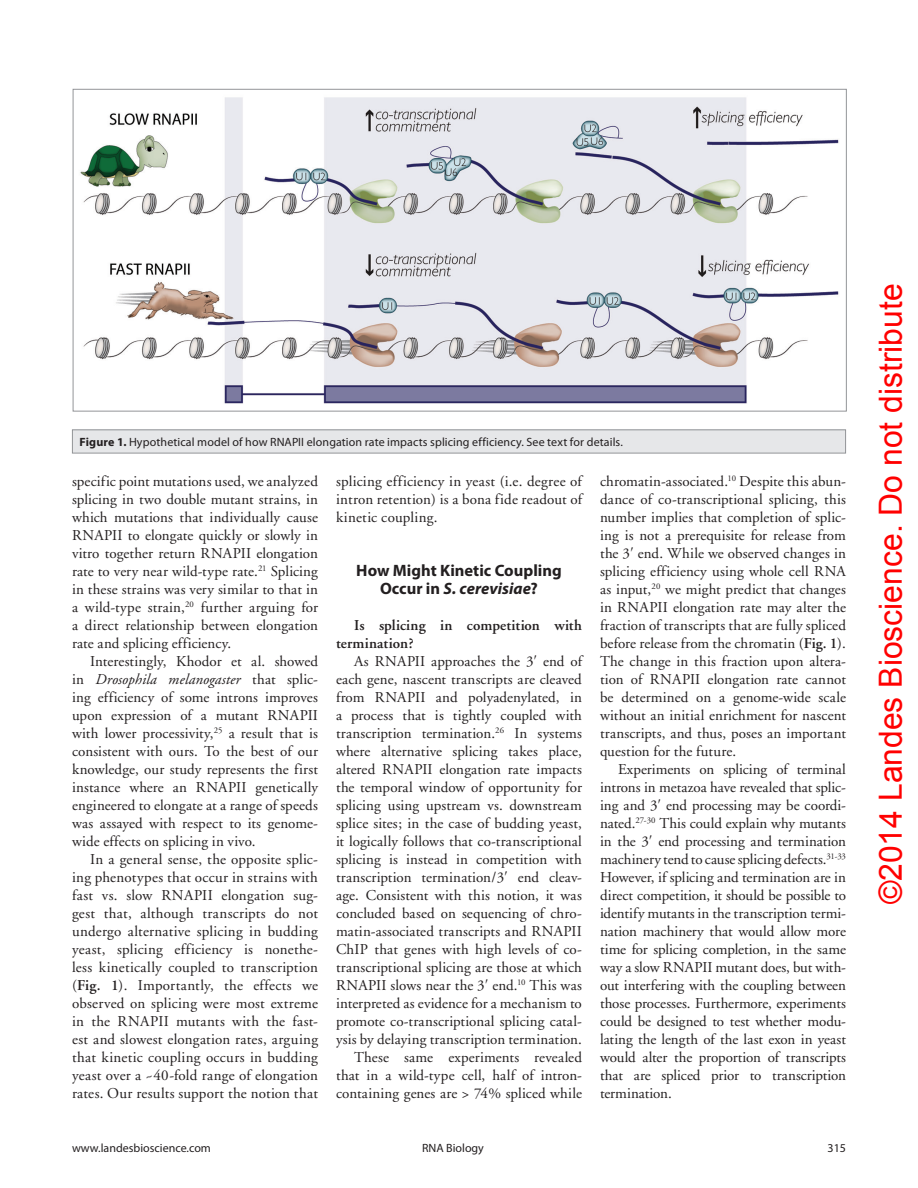
<style>
.page{position:relative;width:918px;height:1188px;background:#fff}
.page>*{position:absolute;margin:0;border:0;box-sizing:border-box;transform-origin:0 0}
.t1{font:31.95px "Arial";color:#f00}
.t2{font:700 16.5px/18px "Myriad Pro";color:#231f20;text-align:center}
.t3{font:15px/18px "Adobe Garamond";letter-spacing:.01em;color:#231f20;text-align:justify}
.t4{font:600 15px/18px "Adobe Garamond";letter-spacing:.005em;color:#231f20}
.t5{font:12px "Myriad Pro";letter-spacing:.005em;color:#231f20}
.s1{font-weight:700}
.s2{font-style:italic}
.s3{font-weight:600}
</style>
<div class="page">
<div style="left:72px;top:430px;width:774px;height:23px;background:#e6e7e9"></div>
<div style="left:72px;top:429px;width:774px;height:24px;border:1px solid #939598"></div>
<img style="left:80px;top:97px;width:759px;height:307px">
<p class="t5" style="left:80px;top:435px;width:545px"><span class="s1">Figure 1.</span> Hypothetical model of how RNAPII elongation rate impacts splicing efficiency. See text for details.</p>
<p class="t3" style="left:72px;top:473px;width:248px">specific point mutations used, we analyzed splicing in two double mutant strains, in which mutations that individually cause RNAPII to elongate quickly or slowly in vitro together return RNAPII elongation rate to very near wild-type rate.<sup>21</sup> Splicing in these strains was very similar to that in a wild-type strain,<sup>20</sup> further arguing for a direct relationship between elongation rate and splicing efficiency.</p>
<p class="t3" style="left:72px;top:653px;width:248px;text-indent:18px">Interestingly, Khodor et al. showed in <span class="s2">Drosophila melanogaster</span> that splic&shy;ing efficiency of some introns improves upon expression of a mutant RNAPII with lower processivity,<sup>25</sup> a result that is consistent with ours. To the best of our knowledge, our study represents the first instance where an RNAPII genetically engineered to elongate at a range of speeds was assayed with respect to its genome&shy;wide effects on splicing in vivo.</p>
<p class="t3" style="left:72px;top:851px;width:248px;text-indent:18px">In a general sense, the opposite splic&shy;ing phenotypes that occur in strains with fast vs. slow RNAPII elongation sug&shy;gest that, although transcripts do not undergo alternative splicing in budding yeast, splicing efficiency is nonethe&shy;less kinetically coupled to transcription (<span class="s3">Fig. 1</span>). Importantly, the effects we observed on splicing were most extreme in the RNAPII mutants with the fast&shy;est and slowest elongation rates, arguing that kinetic coupling occurs in budding yeast over a ~40-fold range of elongation rates. Our results support the notion that</p>
<p class="t3" style="left:336px;top:473px;width:248px">splicing efficiency in yeast (i.e. degree of intron retention) is a bona fide readout of kinetic coupling.</p>
<p class="t2" style="left:356px;top:561px;width:207px">How Might Kinetic Coupling<br>Occur in <span class="s2">S. cerevisiae</span>?</p>
<p class="t4" style="left:336px;top:617px;width:247px;text-indent:18px">Is splicing in competition with termination?</p>
<p class="t3" style="left:336px;top:653px;width:248px;text-align:right">As RNAPII approaches the 3 end of each gene, nascent transcripts are cleaved from RNAPII and polyadenylated, in a process that is tightly coupled with transcription termination.<sup>26</sup> In systems where alternative splicing takes place, altered RNAPII elongation rate impacts the temporal window of opportunity for splicing using upstream vs. downstream splice sites; in the case of budding yeast, it logically follows that co-transcriptional splicing is instead in competition with transcription termination/3 end cleav&shy;age. Consistent with this notion, it was concluded based on sequencing of chro&shy;matin-associated transcripts and RNAPII ChIP that genes with high levels of co&shy;transcriptional splicing are those at which RNAPII slows near the 3 end.<sup>10</sup> This was interpreted as evidence for a mechanism to promote co-transcriptional splicing catal&shy;ysis by delaying transcription termination.<br>These same experiments revealed that in a wild-type cell, half of intron&shy;containing genes are &gt; 74% spliced while</p>
<p class="t3" style="left:600px;top:473px;width:248px">chromatin-associated.<sup>10</sup> Despite this abun&shy;dance of co-transcriptional splicing, this number implies that completion of splic&shy;ing is not a prerequisite for release from the 3 end. While we observed changes in splicing efficiency using whole cell RNA as input,<sup>20</sup> we might predict that changes in RNAPII elongation rate may alter the fraction of transcripts that are fully spliced before release from the chromatin (<span class="s3">Fig. 1</span>).<br>The change in this fraction upon altera&shy;tion of RNAPII elongation rate cannot be determined on a genome-wide scale without an initial enrichment for nascent transcripts, and thus, poses an important question for the future.</p>
<p class="t3" style="left:600px;top:761px;width:248px;text-indent:18px">Experiments on splicing of terminal introns in metazoa have revealed that splic&shy;ing and 3 end processing may be coordi&shy;nated.<sup>27-30</sup> This could explain why mutants in the 3 end processing and termination machinery tend to cause splicing defects.<sup>31-33<br></sup>However, if splicing and termination are in direct competition, it should be possible to identify mutants in the transcription termi&shy;nation machinery that would allow more time for splicing completion, in the same way a slow RNAPII mutant does, but with&shy;out interfering with the coupling between those processes. Furthermore, experiments could be designed to test whether modu&shy;lating the length of the last exon in yeast would alter the proportion of transcripts that are spliced prior to transcription termination.</p>
<p class="t5" style="left:72px;top:1141px;width:140px">www.landesbioscience.com</p>
<p class="t5" style="left:422px;top:1141px;width:63px">RNA Biology</p>
<p class="t5" style="left:828px;top:1141px;width:20px">315</p>
<h1 class="t1" style="left:870px;top:904px;width:622px;rotate:-90deg">©2014 Landes Bioscience. Do not distribute</h1>
</div>
